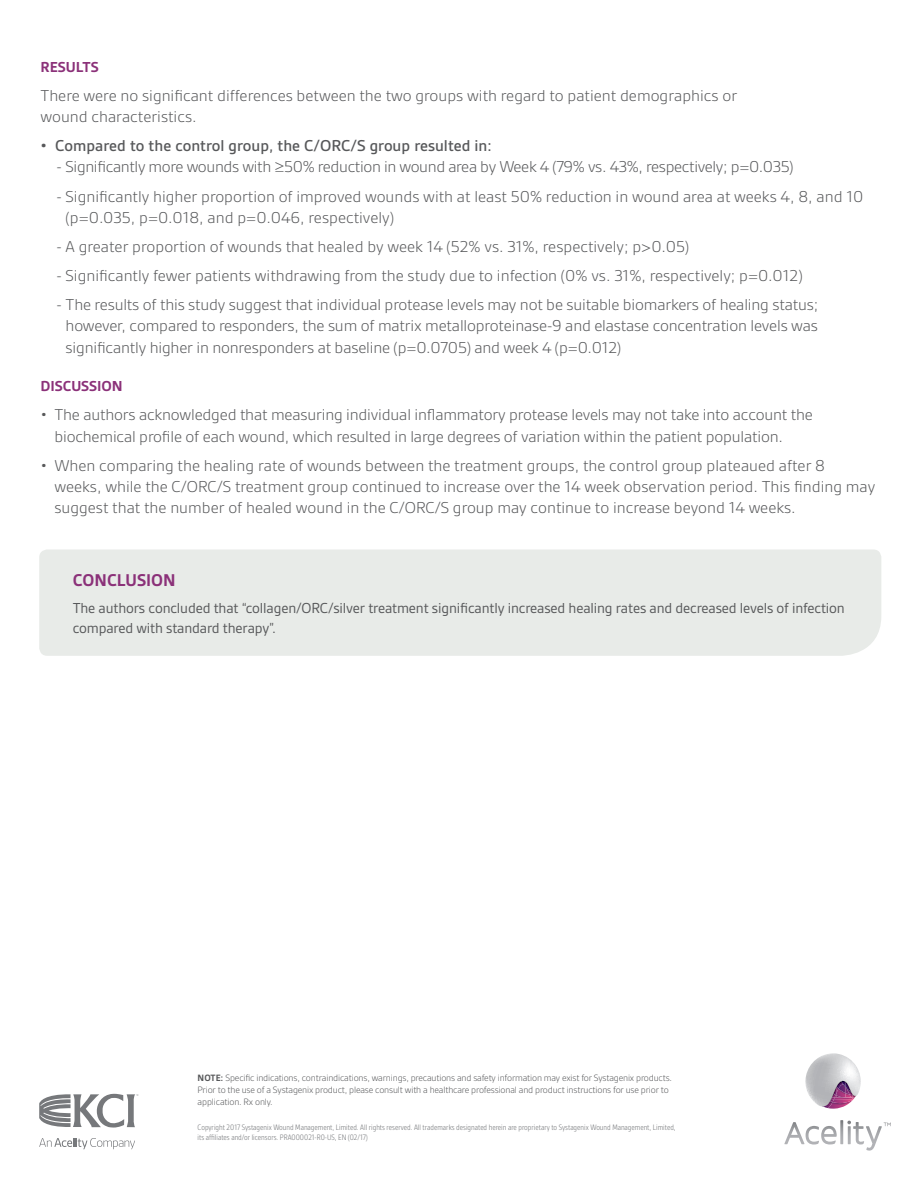
<style>
.page{position:relative;width:919px;height:1190px;background:#fff}
.page>*{position:absolute;margin:0;border:0;box-sizing:border-box;transform-origin:0 0}
.t1{font:700 18.3px "Gesta";color:#8b3179}
.t2{font:300 16.95px/21.1px "Gesta";color:#57585a}
.t3{font:300 16.95px "Gesta";letter-spacing:-.02em;color:#57585a}
.t4{font:500 16.95px "Gesta";color:#57585a}
.t5{font:15.45px/19.8px "Gesta";letter-spacing:-.01em;color:#57585a}
.t6{font:700 15.45px "Gesta";color:#8b3179}
.t7{font:300 9.9px/11.9px "Gesta";letter-spacing:-.015em;color:#57585a}
.t8{font:300 8.4px/10.2px "Gesta Cond";color:#76787b}
.s1{font-weight:700}
</style>
<div class="page">
<div style="left:39px;top:549px;width:842px;height:107px;background:#e8ebe8"></div>
<svg style="left:805px;top:1053px;width:56px;height:56px"></svg>
<svg style="left:784px;top:1120px;width:106px;height:30px"></svg>
<svg style="left:39px;top:1138px;width:96px;height:11px"></svg>
<svg style="left:39px;top:1094px;width:99px;height:33px"></svg>
<p class="t6" style="left:40px;top:58px;width:60px">RESULTS</p>
<p class="t2" style="left:40px;top:85px;width:698px">There were no significant differences between the two groups with regard to patient demographics or wound characteristics.</p>
<p class="t4" style="left:40px;top:136px;width:452px">• Compared to the control group, the C/ORC/S group resulted in:</p>
<p class="t3" style="left:56px;top:157px;width:738px">- Significantly more wounds with ≥50% reduction in wound area by Week 4 (79% vs. 43%, respectively; p=0.035)</p>
<p class="t2" style="left:66px;top:185px;width:799px;text-indent:-9px">- Significantly higher proportion of improved wounds with at least 50% reduction in wound area at weeks 4, 8, and 10 (p=0.035, p=0.018, and p=0.046, respectively)</p>
<p class="t2" style="left:56px;top:236px;width:634px">- A greater proportion of wounds that healed by week 14 (52% vs. 31%, respectively; p&gt;0.05)</p>
<p class="t2" style="left:56px;top:265px;width:747px">- Significantly fewer patients withdrawing from the study due to infection (0% vs. 31%, respectively; p=0.012)</p>
<p class="t2" style="left:66px;top:294px;width:754px;text-align:justify;text-indent:-9px">- The results of this study suggest that individual protease levels may not be suitable biomarkers of healing status; however, compared to responders, the sum of matrix metalloproteinase-9 and elastase concentration levels was significantly higher in nonresponders at baseline (p=0.0705) and week 4 (p=0.012)</p>
<p class="t6" style="left:40px;top:377px;width:84px">DISCUSSION</p>
<p class="t2" style="left:54px;top:404px;width:759px;text-indent:-14px">• The authors acknowledged that measuring individual inflammatory protease levels may not take into account the biochemical profile of each wound, which resulted in large degrees of variation within the patient population.</p>
<p class="t2" style="left:54px;top:454px;width:822px;text-indent:-14px">• When comparing the healing rate of wounds between the treatment groups, the control group plateaued after 8 weeks, while the C/ORC/S treatment group continued to increase over the 14 week observation period. This finding may suggest that the number of healed wound in the C/ORC/S group may continue to increase beyond 14 weeks.</p>
<p class="t1" style="left:73px;top:569px;width:104px">CONCLUSION</p>
<p class="t5" style="left:73px;top:598px;width:773px">The authors concluded that “collagen/ORC/silver treatment significantly increased healing rates and decreased levels of infection compared with standard therapy”.</p>
<p class="t7" style="left:197px;top:1072px;width:476px"><span class="s1">NOTE:</span> Specific indications, contraindications, warnings, precautions and safety information may exist for Systagenix products.<br>Prior to the use of a Systagenix product, please consult with a healthcare professional and product instructions for use prior to application. Rx only.</p>
<p class="t8" style="left:197px;top:1122px;width:479px">Copyright 2017 Systagenix Wound Management, Limited. All rights reserved. All trademarks designated herein are proprietary to Systagenix Wound Management, Limited, its affiliates and/or licensors. PRA000021-R0-US, EN (02/17)</p>
</div>
